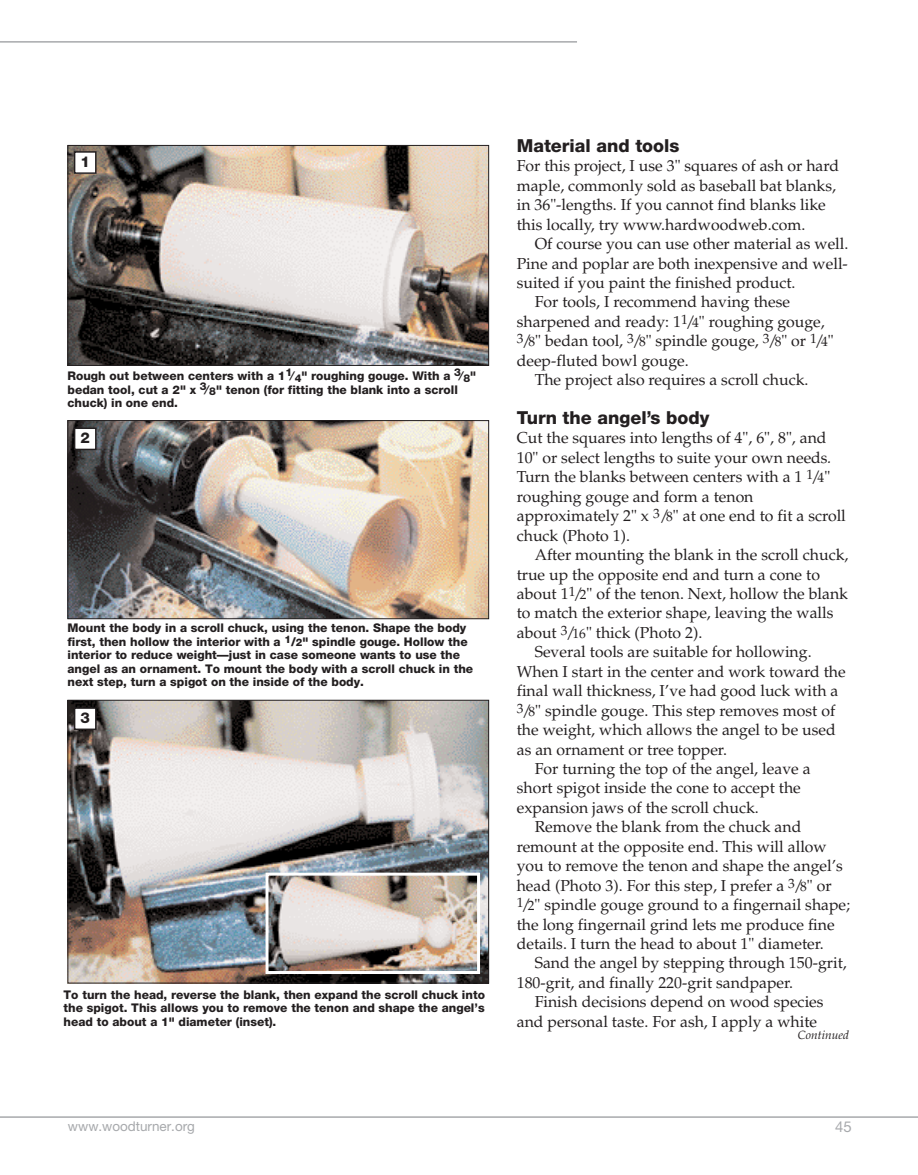
<style>
.page{position:relative;width:918px;height:1175px;background:#fff}
.page>*{position:absolute;margin:0;border:0;box-sizing:border-box;transform-origin:0 0}
.t1{font:800 18px "Helvetica Neue";color:#231f20}
.t2{font:15.9px/19.5px "Palatino";color:#231f20}
.t3{font:800 15px "Helvetica Neue";color:#231f20}
.t4{font:15px "Helvetica Neue";color:#a7a9ac}
.t5{font:13.5px "Helvetica Neue";color:#a7a9ac}
.t6{font:800 12px/13.5px "Helvetica Neue";color:#231f20}
.t7{font:italic 12px "Palatino";color:#231f20}
.s1{font-size:10.5px}
.s2{font-size:13.5px}
.s3{font-style:italic}
</style>
<div class="page">
<hr style="left:0;top:41px;width:577px;height:2px;background:#a7a9ac">
<hr style="left:0;top:1116px;width:918px;height:1px;background:#a7a9ac">
<img style="left:70px;top:147px;width:417px;height:217px">
<div style="left:68px;top:145px;width:421px;height:221px;border:1px solid #231f20"></div>
<img style="left:70px;top:422px;width:417px;height:195px">
<div style="left:68px;top:420px;width:421px;height:199px;border:1px solid #231f20"></div>
<img style="left:70px;top:702px;width:417px;height:279px">
<div style="left:68px;top:700px;width:421px;height:283px;border:1px solid #231f20"></div>
<img style="left:270px;top:876px;width:206px;height:94px">
<div style="left:266px;top:872px;width:214px;height:102px;border:3px solid #fff"></div>
<div style="left:75px;top:152px;width:21px;height:21px;background:#fff"></div>
<div style="left:74px;top:151px;width:23px;height:23px;border:1px solid #231f20"></div>
<div style="left:75px;top:708px;width:21px;height:21px;background:#fff"></div>
<div style="left:74px;top:707px;width:23px;height:23px;border:1px solid #231f20"></div>
<div style="left:75px;top:428px;width:21px;height:21px;background:#fff"></div>
<div style="left:74px;top:427px;width:23px;height:23px;border:1px solid #231f20"></div>
<p class="t3" style="left:81px;top:156px;width:11px">1</p>
<p class="t6" style="left:68px;top:370px;width:410px">Rough out between centers with a 1<sup>1</sup>⁄<sub>4</sub>" roughing gouge. With a <sup>3</sup>⁄<sub>8</sub>" bedan tool, cut a 2" x <sup>3</sup>⁄<sub>8</sub>" tenon (for fitting the blank into a scroll chuck) in one end.</p>
<p class="t3" style="left:81px;top:432px;width:11px">2</p>
<p class="t6" style="left:68px;top:622px;width:407px">Mount the body in a scroll chuck, using the tenon. Shape the body first, then hollow the interior with a <sup>1</sup>/<span class="s1">2</span>" spindle gouge. Hollow the interior to reduce weight—just in case someone wants to use the angel as an ornament. To mount the body with a scroll chuck in the next step, turn a spigot on the inside of the body.</p>
<p class="t3" style="left:81px;top:712px;width:11px">3</p>
<p class="t6" style="left:64px;top:988px;width:423px;text-align:justify">To turn the head, reverse the blank, then expand the scroll chuck into the spigot. This allows you to remove the tenon and shape the angel’s head to about a 1" diameter (inset).</p>
<p class="t1" style="left:517px;top:139px;width:164px">Material and tools</p>
<p class="t2" style="left:517px;top:158px;width:324px">For this project, I use 3" squares of ash or hard maple, commonly sold as baseball bat blanks, in 36"-lengths. If you cannot find blanks like this locally, try www.hardwoodweb.com.</p>
<p class="t2" style="left:535px;top:236px;width:315px">Of course you can use other material as well.</p>
<p class="t2" style="left:517px;top:255px;width:333px">Pine and poplar are both inexpensive and well-</p>
<p class="t2" style="left:517px;top:275px;width:280px">suited if you paint the finished product.</p>
<p class="t2" style="left:535px;top:294px;width:257px">For tools, I recommend having these</p>
<p class="t2" style="left:517px;top:313px;width:310px">sharpened and ready: 1<sup>1</sup>/<span class="s2">4</span>" roughing gouge,</p>
<p class="t2" style="left:517px;top:333px;width:319px"><sup>3</sup>/<span class="s2">8</span>" bedan tool, <sup>3</sup>/<span class="s2">8</span>" spindle gouge, <sup>3</sup>/<span class="s2">8</span>" or <sup>1</sup>/<span class="s2">4</span>"</p>
<p class="t2" style="left:517px;top:352px;width:174px">deep-fluted bowl gouge.</p>
<p class="t2" style="left:535px;top:372px;width:275px">The project also requires a scroll chuck.</p>
<p class="t1" style="left:517px;top:411px;width:194px">Turn the angel’s body</p>
<p class="t2" style="left:517px;top:430px;width:331px">Cut the squares into lengths of 4", 6", 8", and 10" or select lengths to suite your own needs<span class="s3">.<br></span>Turn the blanks between centers with a 1 <sup>1</sup>/<span class="s2">4</span>" roughing gouge and form a tenon approximately 2" x <sup>3</sup>/<span class="s2">8</span>" at one end to fit a scroll chuck (Photo 1).</p>
<p class="t2" style="left:535px;top:547px;width:315px">After mounting the blank in the scroll chuck,</p>
<p class="t2" style="left:517px;top:566px;width:305px">true up the opposite end and turn a cone to</p>
<p class="t2" style="left:517px;top:585px;width:333px">about 1<sup>1</sup>/<span class="s2">2</span>" of the tenon. Next, hollow the blank</p>
<p class="t2" style="left:517px;top:605px;width:318px">to match the exterior shape, leaving the walls</p>
<p class="t2" style="left:517px;top:624px;width:187px">about <sup>3</sup>/<span class="s2">16</span>" thick (Photo 2).</p>
<p class="t2" style="left:535px;top:644px;width:278px">Several tools are suitable for hollowing.</p>
<p class="t2" style="left:517px;top:663px;width:331px">When I start in the center and work toward the</p>
<p class="t2" style="left:517px;top:683px;width:323px">final wall thickness, I’ve had good luck with a</p>
<p class="t2" style="left:517px;top:702px;width:320px"><sup>3</sup>/<span class="s2">8</span>" spindle gouge. This step removes most of</p>
<p class="t2" style="left:517px;top:721px;width:321px">the weight, which allows the angel to be used</p>
<p class="t2" style="left:517px;top:741px;width:212px">as an ornament or tree topper.</p>
<p class="t2" style="left:535px;top:760px;width:278px">For turning the top of the angel, leave a</p>
<p class="t2" style="left:517px;top:780px;width:286px">short spigot inside the cone to accept the</p>
<p class="t2" style="left:517px;top:799px;width:244px">expansion jaws of the scroll chuck.</p>
<p class="t2" style="left:535px;top:819px;width:268px">Remove the blank from the chuck and</p>
<p class="t2" style="left:517px;top:838px;width:312px">remount at the opposite end. This will allow</p>
<p class="t2" style="left:517px;top:857px;width:328px">you to remove the tenon and shape the angel’s</p>
<p class="t2" style="left:517px;top:877px;width:316px">head (Photo 3). For this step, I prefer a <sup>3</sup>/<span class="s2">8</span>" or</p>
<p class="t2" style="left:517px;top:896px;width:335px"><sup>1</sup>/<span class="s2">2</span>" spindle gouge ground to a fingernail shape;</p>
<p class="t2" style="left:517px;top:916px;width:319px">the long fingernail grind lets me produce fine</p>
<p class="t2" style="left:517px;top:935px;width:309px">details. I turn the head to about 1" diameter.</p>
<p class="t2" style="left:535px;top:955px;width:314px">Sand the angel by stepping through 150-grit,</p>
<p class="t2" style="left:517px;top:974px;width:278px">180-grit, and finally 220-grit sandpaper.</p>
<p class="t2" style="left:535px;top:994px;width:290px">Finish decisions depend on wood species</p>
<p class="t2" style="left:517px;top:1013px;width:302px">and personal taste. For ash, I apply a white</p>
<p class="t7" style="left:798px;top:1030px;width:53px">Continued</p>
<p class="t5" style="left:68px;top:1121px;width:128px">www.woodturner.org</p>
<p class="t4" style="left:835px;top:1121px;width:18px">45</p>
</div>
